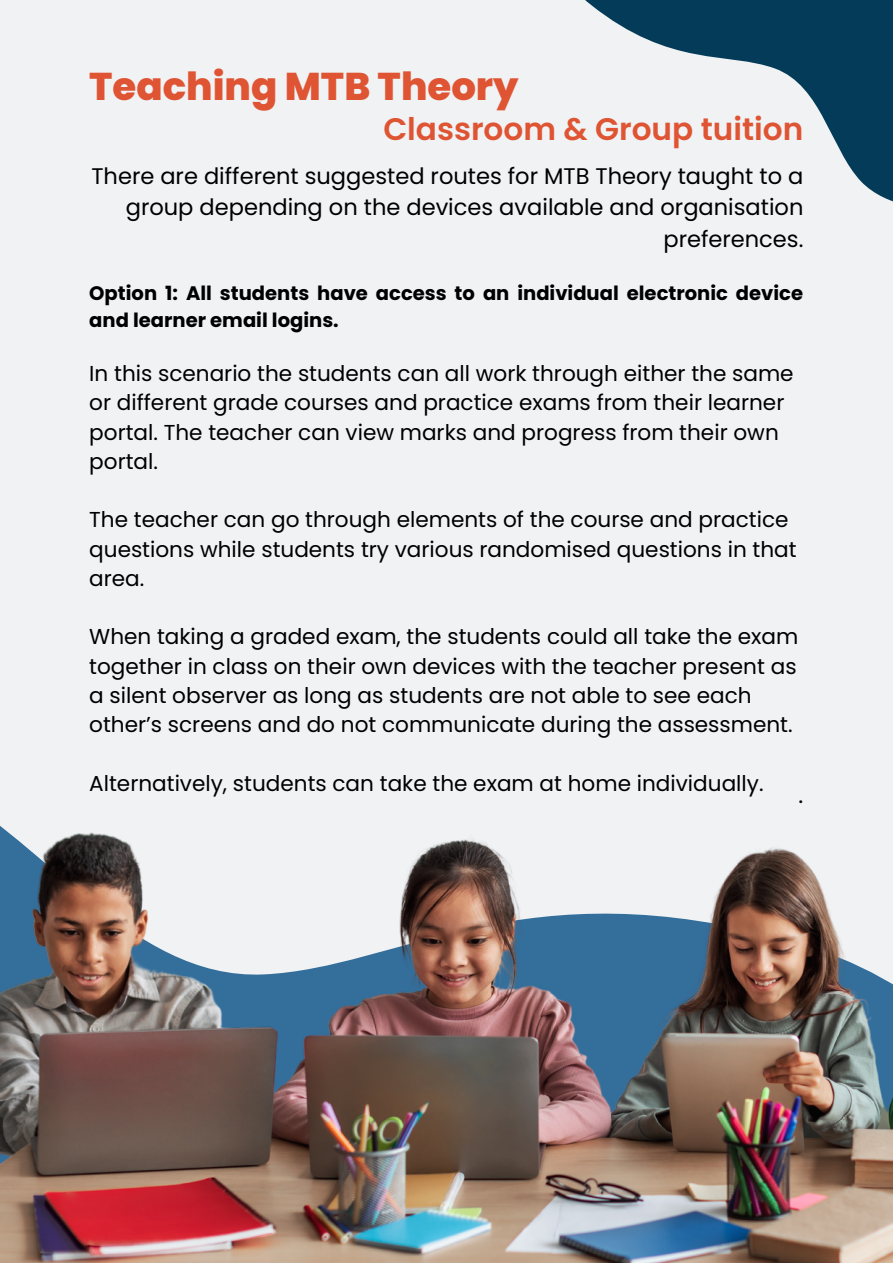
<style>
.page{position:relative;width:893px;height:1264px;background:#fff}
.page>*{position:absolute;margin:0;border:0;box-sizing:border-box;transform-origin:0 0}
.t1{font:800 38.7px "Poppins";color:#df5433}
.t2{font:600 31.2px "Poppins";color:#df5433}
.t3{font:22.95px "Poppins";color:#000}
.t4{font:22.5px/31.5px "Poppins";color:#000;text-align:right}
.t5{font:21.6px/29.2px "Poppins";color:#000}
.t6{font:700 19.5px/27px "Poppins";color:#000}
</style>
<div class="page">
<div style="left:0;top:0;width:892px;height:1262px;background:#f0f2f4"></div>
<img style="left:0;top:826px;width:892px;height:436px">
<svg style="left:585px;top:0;width:307px;height:201px"></svg>
<h1 class="t1" style="left:89px;top:60px;width:431px">Teaching MTB Theory</h1>
<h2 class="t2" style="left:383px;top:108px;width:421px">Classroom &amp; Group tuition</h2>
<p class="t4" style="left:91px;top:160px;width:713px">There are different suggested routes for MTB Theory taught to a group depending on the devices available and organisation preferences.</p>
<p class="t6" style="left:89px;top:279px;width:715px">Option 1: All students have access to an individual electronic device and learner email logins.</p>
<p class="t5" style="left:89px;top:359px;width:705px">In this scenario the students can all work through either the same or different grade courses and practice exams from their learner portal. The teacher can view marks and progress from their own portal.</p>
<p class="t5" style="left:89px;top:505px;width:709px">The teacher can go through elements of the course and practice questions while students try various randomised questions in that area.</p>
<p class="t5" style="left:89px;top:622px;width:710px">When taking a graded exam, the students could all take the exam together in class on their own devices with the teacher present as a silent observer as long as students are not able to see each other’s screens and do not communicate during the assessment.</p>
<p class="t5" style="left:89px;top:768px;width:675px">Alternatively, students can take the exam at home individually.</p>
<p class="t3" style="left:798px;top:778px;width:6px">.</p>
</div>
